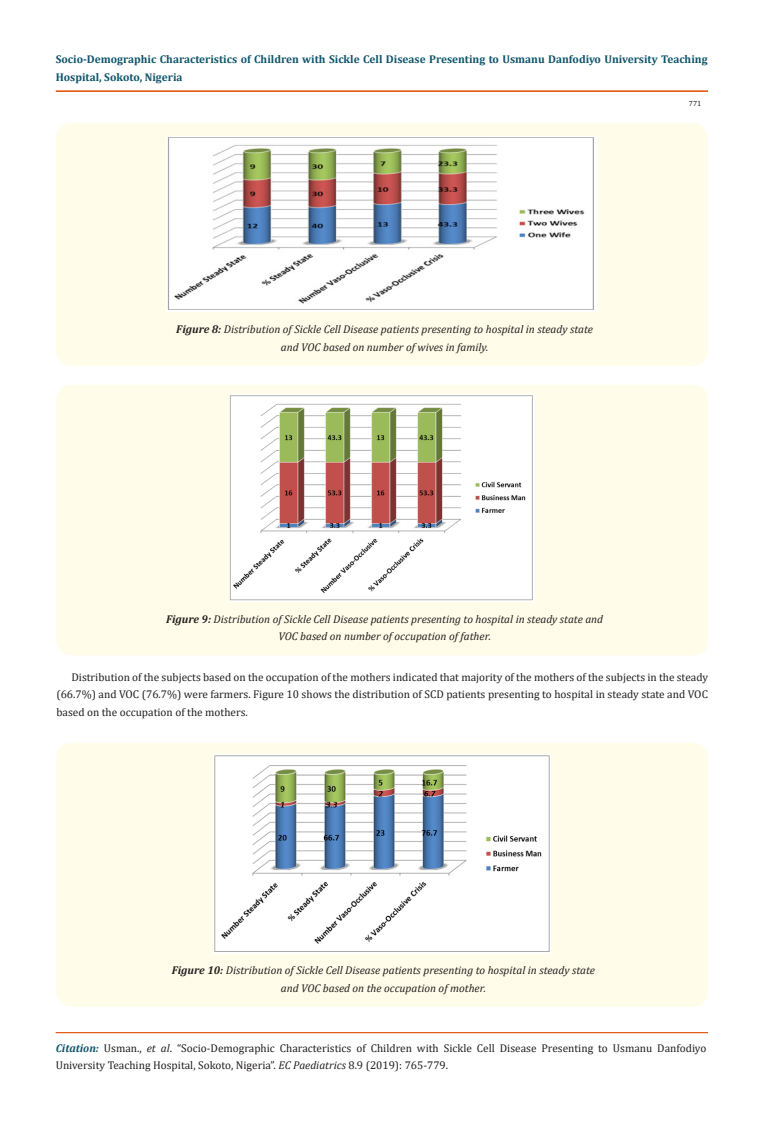
<style>
.page{position:relative;width:764px;height:1125px;background:#fff}
.page>*{position:absolute;margin:0;border:0;box-sizing:border-box;transform-origin:0 0}
.t1{font:11.25px/17.5px "Cambria";color:#231f20}
.t2{font:italic 11.25px/17.5px "Cambria";color:#231f20;text-align:center}
.t3{font:700 11.25px/17.5px "Cambria";color:#0e546a}
.t4{font:7.5px "Cambria";color:#231f20}
.s1{font-weight:700}
.s2{font-weight:700;font-style:italic;color:#0e546a}
.s3{font-style:italic}
</style>
<div class="page">
<div style="left:56px;top:91px;width:651px;height:1px;border:1px solid #e05d1a"></div>
<hr style="left:56px;top:1033px;width:651px;height:1px;background:#e05d1a">
<div style="left:56px;top:1032px;width:651px;height:1px;border:1px solid #e05d1a"></div>
<div style="left:56px;top:123px;width:651px;height:243px;background:#fffde9;border-radius:15px"></div>
<img style="left:167px;top:137px;width:429px;height:174px">
<div style="left:56px;top:385px;width:652px;height:270px;background:#fffde9;border-radius:15px"></div>
<img style="left:229px;top:395px;width:306px;height:206px">
<div style="left:56px;top:743px;width:652px;height:264px;background:#fffde9;border-radius:15px"></div>
<img style="left:214px;top:755px;width:337px;height:198px">
<p class="t3" style="left:56px;top:50px;width:653px">Socio-Demographic Characteristics of Children with Sickle Cell Disease Presenting to Usmanu Danfodiyo University Teaching<br>Hospital, Sokoto, Nigeria</p>
<p class="t4" style="left:689px;top:99px;width:14px">771</p>
<p class="t2" style="left:176px;top:320px;width:418px"><span class="s1">Figure 8:</span> Distribution of Sickle Cell Disease patients presenting to hospital in steady state and VOC based on number of wives in family.</p>
<p class="t2" style="left:166px;top:610px;width:438px"><span class="s1">Figure 9:</span> Distribution of Sickle Cell Disease patients presenting to hospital in steady state and<br>VOC based on number of occupation of father.</p>
<p class="t1" style="left:56px;top:668px;width:653px;text-align:justify;text-indent:15px">Distribution of the subjects based on the occupation of the mothers indicated that majority of the mothers of the subjects in the steady (66.7%) and VOC (76.7%) were farmers. Figure 10 shows the distribution of SCD patients presenting to hospital in steady state and VOC based on the occupation of the mothers.</p>
<p class="t2" style="left:172px;top:961px;width:425px"><span class="s1">Figure 10:</span> Distribution of Sickle Cell Disease patients presenting to hospital in steady state and VOC based on the occupation of mother.</p>
<p class="t1" style="left:56px;top:1039px;width:652px"><span class="s2">Citation:</span> Usman., <span class="s3">et al</span>. “Socio-Demographic Characteristics of Children with Sickle Cell Disease Presenting to Usmanu Danfodiyo<br>University Teaching Hospital, Sokoto, Nigeria”. <span class="s3">EC Paediatrics</span> 8.9 (2019): 765-779.</p>
</div>
